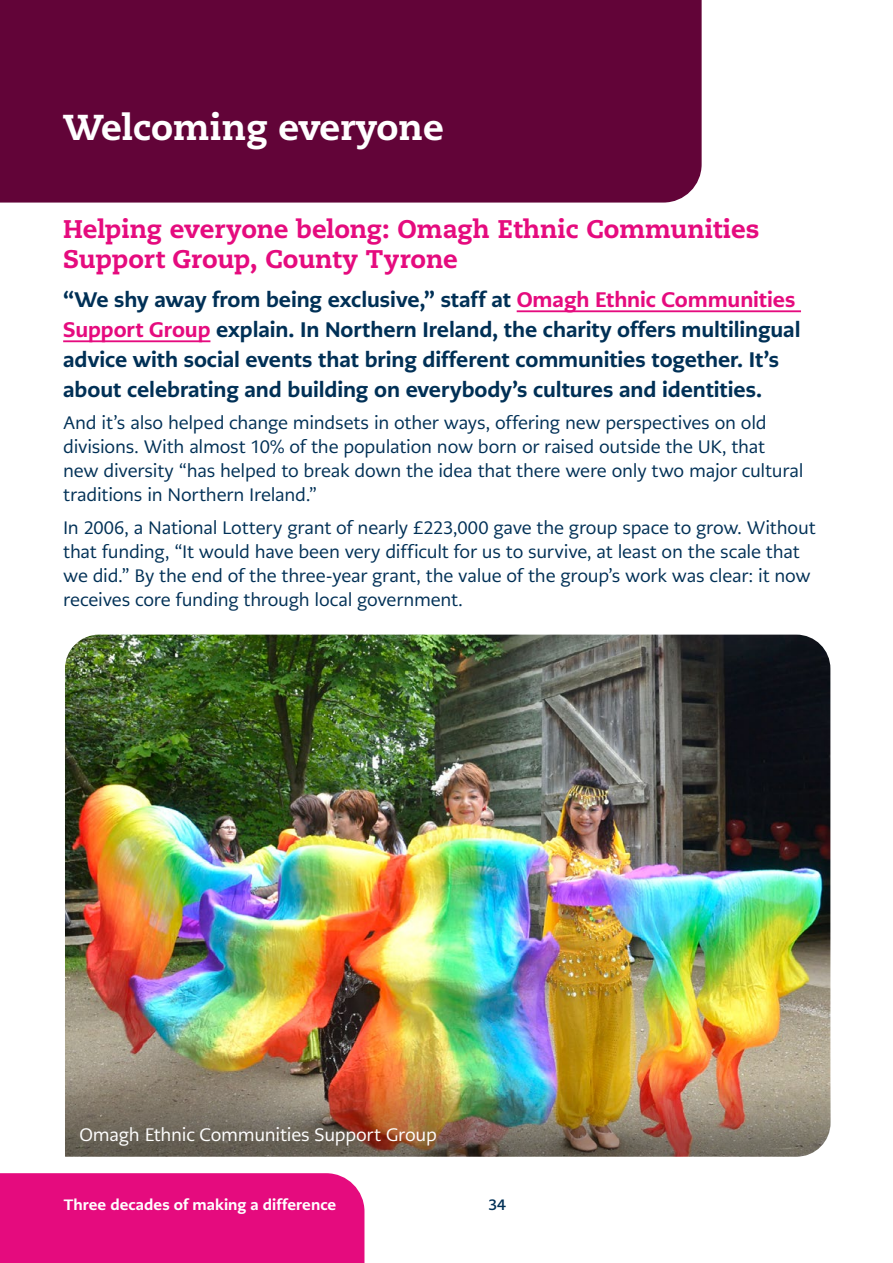
<style>
.page{position:relative;width:893px;height:1263px;background:#fff}
.page>*{position:absolute;margin:0;border:0;box-sizing:border-box;transform-origin:0 0}
.H2{font:800 36px "Caecilia LT Pro 85";color:#fff}
.H3{font:800 25.5px/30px "Caecilia LT Pro 85";letter-spacing:-.005em;color:#e50b7e}
.Intro_section{font:800 21px/30px "PMN Caecilia Sans Text";letter-spacing:-.005em;color:#003056}
.Body__P{font:18px/24px "PMN Caecilia Sans Text";letter-spacing:-.01em;color:#003056}
.t1{font:18px "PMN Caecilia Sans Text";letter-spacing:-.015em;color:#fff}
.t2{font:800 15px "PMN Caecilia Sans Text";letter-spacing:.005em;color:#fff}
.t3{font:700 15px "PMN Caecilia Sans Text";color:#003056}
.s1{color:#e50b7e}
</style>
<div class="page">
<div style="left:0;top:0;width:702px;height:203px;background:#620438"></div>
<div style="left:0;top:1173px;width:364px;height:90px;background:#e50b7e"></div>
<hr style="left:517px;top:310px;width:284px;height:2px;background:#e50b7e">
<hr style="left:63px;top:340px;width:147px;height:2px;background:#e50b7e">
<img style="left:65px;top:635px;width:765px;height:439px">
<img style="left:65px;top:1074px;width:766px;height:83px">
<h2 class="H2" style="left:63px;top:103px;width:382px">Welcoming everyone</h2>
<h3 class="H3" style="left:63px;top:214px;width:698px">Helping everyone belong: Omagh Ethnic Communities<br>Support Group, County Tyrone</h3>
<p class="Intro_section" style="left:63px;top:284px;width:739px">“We shy away from being exclusive,” staff at <span class="s1">Omagh Ethnic Communities Support Group</span> explain. In Northern Ireland, the charity offers multilingual advice with social events that bring different communities together. It’s about celebrating and building on everybody’s cultures and identities.</p>
<p class="Body__P" style="left:63px;top:411px;width:742px">And it’s also helped change mindsets in other ways, offering new perspectives on old divisions. With almost 10% of the population now born or raised outside the UK, that new diversity “has helped to break down the idea that there were only two major cultural traditions in Northern Ireland.”</p>
<p class="Body__P" style="left:63px;top:515px;width:754px">In 2006, a National Lottery grant of nearly £223,000 gave the group space to grow. Without that funding, “It would have been very difficult for us to survive, at least on the scale that we did.” By the end of the three-year grant, the value of the group’s work was clear: it now receives core funding through local government.</p>
<p class="t1" style="left:79px;top:1123px;width:359px">Omagh Ethnic Communities Support Group</p>
<p class="t2" style="left:64px;top:1194px;width:274px">Three decades of making a difference</p>
<p class="t3" style="left:488px;top:1195px;width:19px">34</p>
</div>
